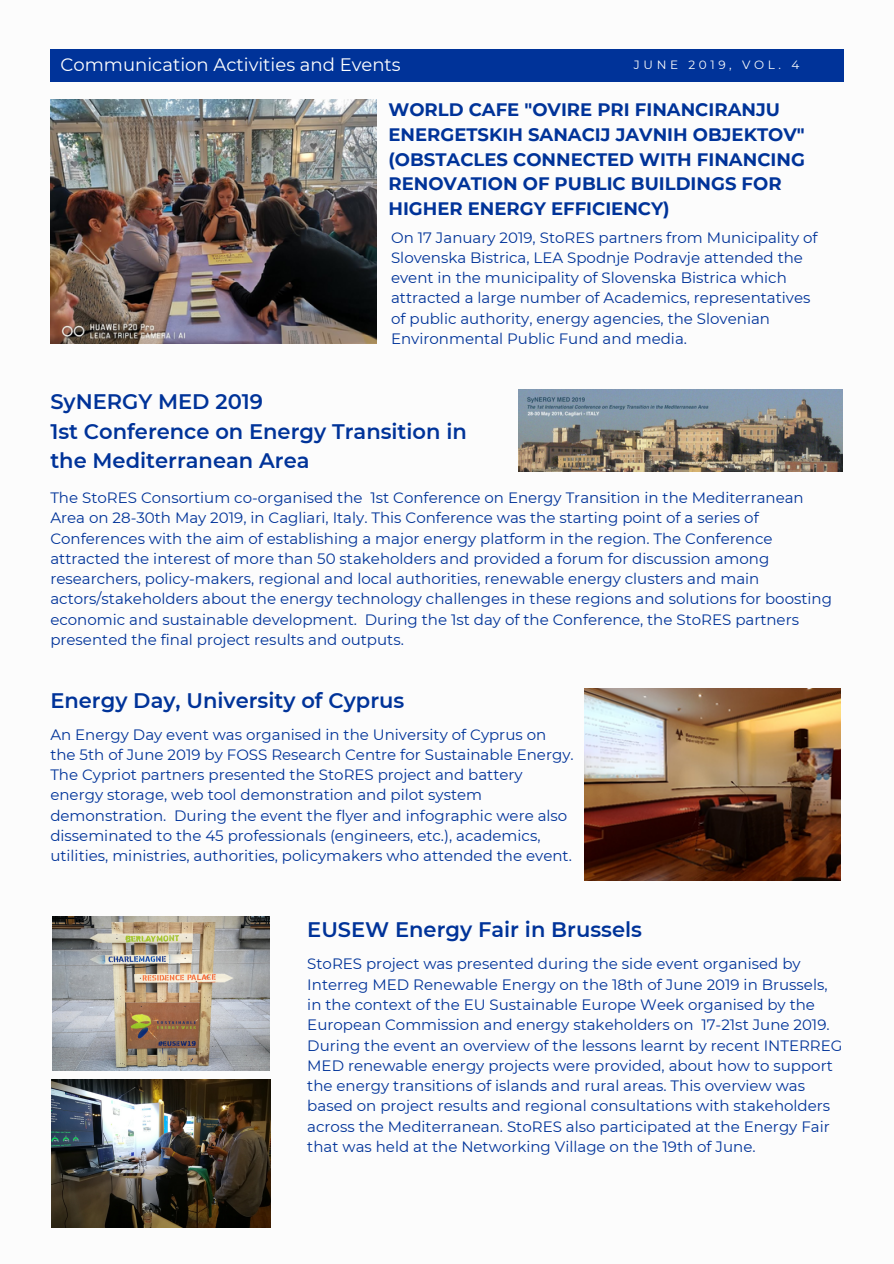
<style>
.page{position:relative;width:894px;height:1264px;background:#fff}
.page>*{position:absolute;margin:0;border:0;box-sizing:border-box;transform-origin:0 0}
.t1{font:600 21px/29.2px "Montserrat";color:#039}
.t2{font:700 18px/24.8px "Montserrat";color:#039}
.t3{font:18px "Montserrat";color:#fff}
.t4{font:15px/20.2px "Montserrat";color:#039}
.t5{font:12px "Montserrat";letter-spacing:.3em;color:#fcfcfc}
</style>
<div class="page">
<div style="left:50px;top:49px;width:793px;height:32px;background:#039"></div>
<img style="left:50px;top:100px;width:326px;height:243px">
<img style="left:518px;top:390px;width:324px;height:81px">
<img style="left:584px;top:688px;width:256px;height:192px">
<img style="left:52px;top:916px;width:217px;height:154px">
<img style="left:52px;top:1079px;width:218px;height:148px">
<p class="t3" style="left:60px;top:53px;width:341px">Communication Activities and Events</p>
<p class="t5" style="left:633px;top:57px;width:167px">JUNE 2019, VOL. 4</p>
<p class="t2" style="left:388px;top:97px;width:418px">WORLD CAFE "OVIRE PRI FINANCIRANJU ENERGETSKIH SANACIJ JAVNIH OBJEKTOV" (OBSTACLES CONNECTED WITH FINANCING RENOVATION OF PUBLIC BUILDINGS FOR HIGHER ENERGY EFFICIENCY)</p>
<p class="t4" style="left:391px;top:227px;width:428px">On 17 January 2019, StoRES partners from Municipality of Slovenska Bistrica, LEA Spodnje Podravje attended the event in the municipality of Slovenska Bistrica which attracted a large number of Academics, representatives of public authority, energy agencies, the Slovenian Environmental Public Fund and media.</p>
<h1 class="t1" style="left:50px;top:387px;width:418px">SyNERGY MED 2019<br>1st Conference on Energy Transition in the Mediterranean Area</h1>
<p class="t4" style="left:50px;top:487px;width:783px">The StoRES Consortium co-organised the 1st Conference on Energy Transition in the Mediterranean Area on 28-30th May 2019, in Cagliari, Italy. This Conference was the starting point of a series of Conferences with the aim of establishing a major energy platform in the region. The Conference attracted the interest of more than 50 stakeholders and provided a forum for discussion among researchers, policy-makers, regional and local authorities, renewable energy clusters and main actors/stakeholders about the energy technology challenges in these regions and solutions for boosting economic and sustainable development. During the 1st day of the Conference, the StoRES partners presented the final project results and outputs.</p>
<h1 class="t1" style="left:50px;top:686px;width:355px">Energy Day, University of Cyprus</h1>
<p class="t4" style="left:50px;top:724px;width:524px">An Energy Day event was organised in the University of Cyprus on the 5th of June 2019 by FOSS Research Centre for Sustainable Energy.<br>The Cypriot partners presented the StoRES project and battery energy storage, web tool demonstration and pilot system demonstration. During the event the flyer and infographic were also disseminated to the 45 professionals (engineers, etc.), academics, utilities, ministries, authorities, policymakers who attended the event.</p>
<h1 class="t1" style="left:307px;top:914px;width:336px">EUSEW Energy Fair in Brussels</h1>
<p class="t4" style="left:307px;top:953px;width:536px">StoRES project was presented during the side event organised by Interreg MED Renewable Energy on the 18th of June 2019 in Brussels, in the context of the EU Sustainable Europe Week organised by the European Commission and energy stakeholders on 17-21st June 2019.<br>During the event an overview of the lessons learnt by recent INTERREG MED renewable energy projects were provided, about how to support the energy transitions of islands and rural areas. This overview was based on project results and regional consultations with stakeholders across the Mediterranean. StoRES also participated at the Energy Fair that was held at the Networking Village on the 19th of June.</p>
</div>
